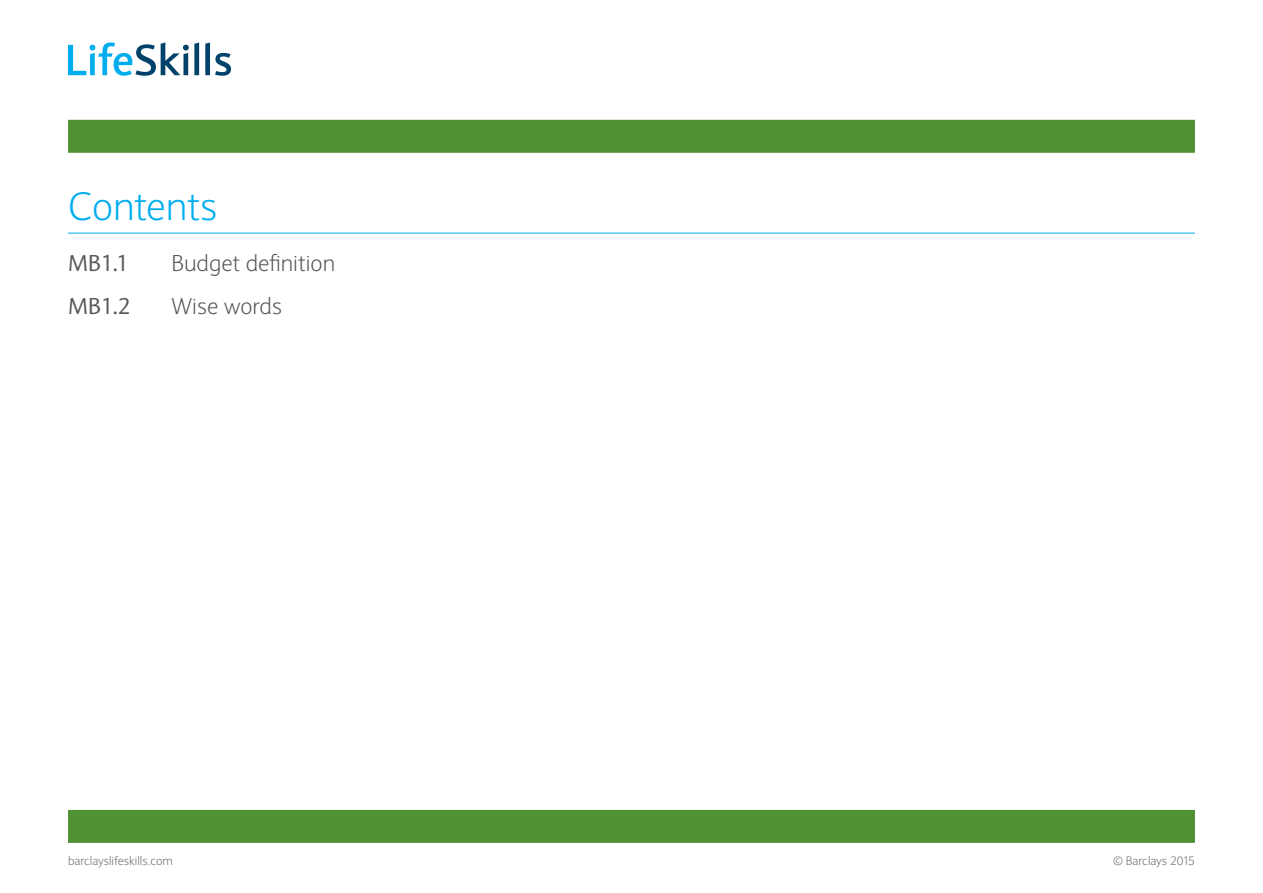
<style>
.page{position:relative;width:1263px;height:893px;background:#fff}
.page>*{position:absolute;margin:0;border:0;box-sizing:border-box;transform-origin:0 0}
.t1{font:300 39px "Expert Sans";color:#00aeef}
.t2{font:300 22.5px "Expert Sans";color:#57585a}
.t3{font:22.5px "Expert Sans";color:#57585a}
.t4{font:300 12px "Expert Sans";color:#6c6d70}
</style>
<div class="page">
<div style="left:68px;top:120px;width:1127px;height:33px;background:#519136"></div>
<div style="left:68px;top:810px;width:1127px;height:33px;background:#519136"></div>
<svg style="left:68px;top:43px;width:131px;height:33px"></svg>
<svg style="left:205px;top:43px;width:26px;height:33px"></svg>
<hr style="left:68px;top:233px;width:1127px;height:1px;background:#00aeef">
<h1 class="t1" style="left:68px;top:183px;width:151px">Contents</h1>
<h2 class="t3" style="left:68px;top:249px;width:62px">MB1.1</h2>
<h2 class="t2" style="left:172px;top:250px;width:165px">Budget definition</h2>
<h2 class="t3" style="left:68px;top:292px;width:64px">MB1.2</h2>
<h2 class="t2" style="left:172px;top:292px;width:112px">Wise words</h2>
<p class="t4" style="left:68px;top:854px;width:106px">barclayslifeskills.com</p>
<p class="t4" style="left:1113px;top:854px;width:83px">© Barclays 2015</p>
</div>
